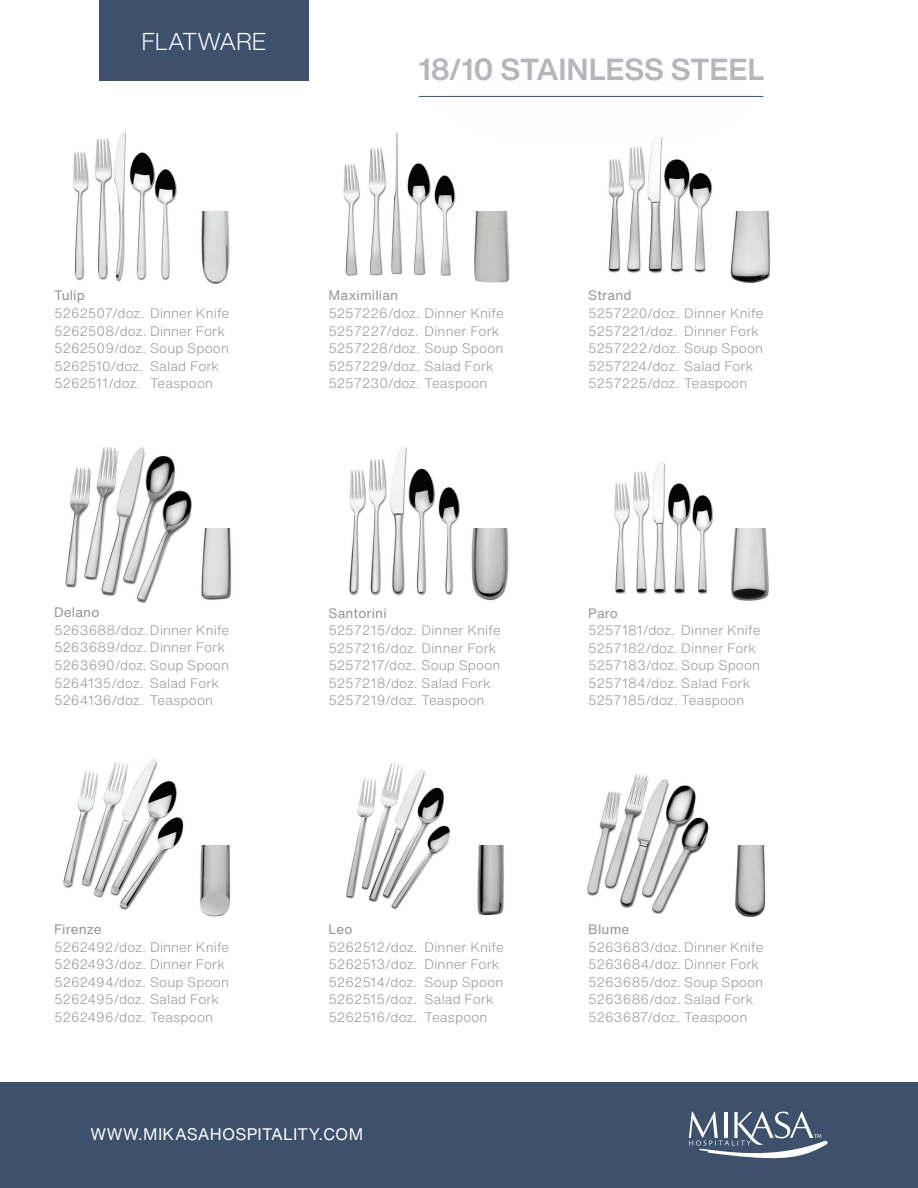
<style>
.page{position:relative;width:918px;height:1188px;background:#fff}
.page>*{position:absolute;margin:0;border:0;box-sizing:border-box;transform-origin:0 0}
.t1{font:700 30px "Helvetica Now Display";letter-spacing:.02em;color:#b6b7bb}
.t2{font:300 24px "Helvetica Now Display";letter-spacing:.015em;color:#fff}
.t3{font:16.5px "Helvetica Now Text";letter-spacing:.01em;color:#fff}
.t4{font:300 13.5px/17.5px "Helvetica Now Text";letter-spacing:.005em;color:#939598}
.t5{font:13.5px "Helvetica Now Text";letter-spacing:.01em;color:#939598}
</style>
<div class="page">
<div style="left:0;top:1083px;width:918px;height:105px;background:#3d516c"></div>
<svg style="left:689px;top:1112px;width:139px;height:47px"></svg>
<div style="left:99px;top:0;width:210px;height:81px;background:#3d516c"></div>
<img style="left:63px;top:759px;width:121px;height:151px">
<img style="left:73px;top:131px;width:104px;height:151px">
<img style="left:349px;top:447px;width:111px;height:149px">
<img style="left:343px;top:148px;width:113px;height:128px">
<img style="left:346px;top:763px;width:104px;height:147px">
<img style="left:65px;top:447px;width:127px;height:156px">
<img style="left:471px;top:528px;width:38px;height:73px">
<img style="left:201px;top:528px;width:31px;height:72px">
<img style="left:200px;top:845px;width:31px;height:72px">
<img style="left:474px;top:211px;width:36px;height:72px">
<img style="left:201px;top:211px;width:29px;height:73px">
<img style="left:477px;top:845px;width:27px;height:71px">
<img style="left:608px;top:182px;width:105px;height:91px">
<img style="left:614px;top:462px;width:99px;height:132px">
<img style="left:731px;top:528px;width:38px;height:73px">
<img style="left:730px;top:211px;width:40px;height:72px">
<img style="left:587px;top:774px;width:122px;height:140px">
<img style="left:735px;top:845px;width:31px;height:73px">
<div style="left:389px;top:23px;width:416px;height:159px;background:#fff"></div>
<hr style="left:419px;top:96px;width:344px;height:1px;background:#3d516c">
<h2 class="t2" style="left:142px;top:25px;width:126px">FLATWARE</h2>
<h1 class="t1" style="left:419px;top:49px;width:347px">18/10 STAINLESS STEEL</h1>
<p class="t5" style="left:54px;top:285px;width:32px">Tulip</p>
<p class="t4" style="left:54px;top:304px;width:177px">5262507/doz. Dinner Knife<br>5262508/doz. Dinner Fork<br>5262509/doz. Soup Spoon<br>5262510/doz. Salad Fork<br>5262511/doz. Teaspoon</p>
<p class="t5" style="left:328px;top:285px;width:71px">Maximilian</p>
<p class="t4" style="left:328px;top:304px;width:177px">5257226/doz. Dinner Knife<br>5257227/doz. Dinner Fork<br>5257228/doz. Soup Spoon<br>5257229/doz. Salad Fork<br>5257230/doz. Teaspoon</p>
<p class="t5" style="left:588px;top:285px;width:45px">Strand</p>
<p class="t4" style="left:588px;top:304px;width:177px">5257220/doz. Dinner Knife<br>5257221/doz. Dinner Fork<br>5257222/doz. Soup Spoon<br>5257224/doz. Salad Fork<br>5257225/doz. Teaspoon</p>
<p class="t5" style="left:54px;top:602px;width:47px">Delano</p>
<p class="t4" style="left:54px;top:621px;width:177px">5263688/doz. Dinner Knife<br>5263689/doz. Dinner Fork<br>5263690/doz. Soup Spoon<br>5264135/doz. Salad Fork<br>5264136/doz. Teaspoon</p>
<p class="t5" style="left:54px;top:919px;width:49px">Firenze</p>
<p class="t4" style="left:54px;top:938px;width:177px">5262492/doz. Dinner Knife<br>5262493/doz. Dinner Fork<br>5262494/doz. Soup Spoon<br>5262495/doz. Salad Fork<br>5262496/doz. Teaspoon</p>
<p class="t5" style="left:328px;top:603px;width:60px">Santorini</p>
<p class="t4" style="left:328px;top:621px;width:174px">5257215/doz. Dinner Knife<br>5257216/doz. Dinner Fork<br>5257217/doz. Soup Spoon<br>5257218/doz. Salad Fork<br>5257219/doz. Teaspoon</p>
<p class="t5" style="left:588px;top:603px;width:31px">Paro</p>
<p class="t4" style="left:588px;top:621px;width:174px">5257181/doz. Dinner Knife<br>5257182/doz. Dinner Fork<br>5257183/doz. Soup Spoon<br>5257184/doz. Salad Fork<br>5257185/doz. Teaspoon</p>
<p class="t5" style="left:328px;top:919px;width:26px">Leo</p>
<p class="t4" style="left:328px;top:938px;width:177px">5262512/doz. Dinner Knife<br>5262513/doz. Dinner Fork<br>5262514/doz. Soup Spoon<br>5262515/doz. Salad Fork<br>5262516/doz. Teaspoon</p>
<p class="t5" style="left:588px;top:919px;width:43px">Blume</p>
<p class="t4" style="left:588px;top:938px;width:177px">5263683/doz. Dinner Knife<br>5263684/doz. Dinner Fork<br>5263685/doz. Soup Spoon<br>5263686/doz. Salad Fork<br>5263687/doz. Teaspoon</p>
<p class="t3" style="left:90px;top:1122px;width:274px">WWW.MIKASAHOSPITALITY.COM</p>
</div>
